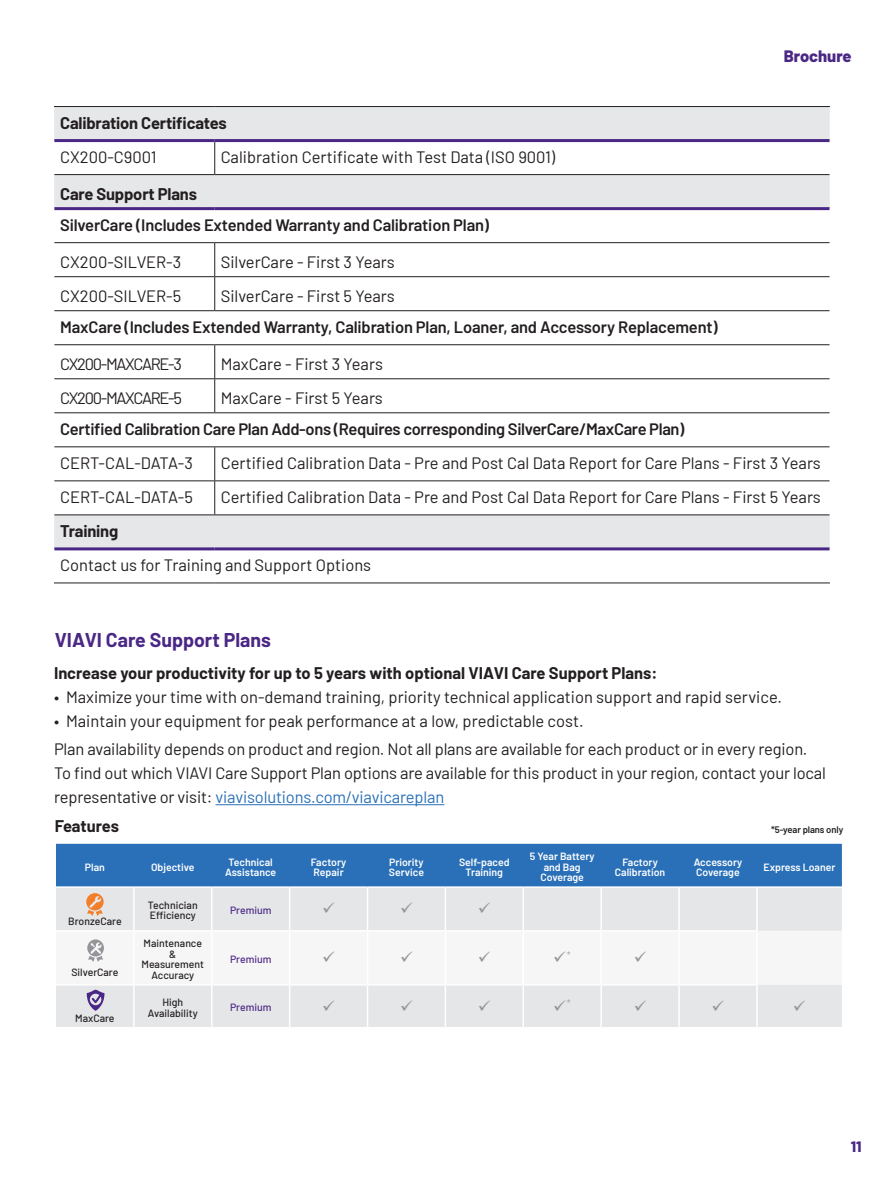
<style>
.page{position:relative;width:893px;height:1191px;background:#fff}
.page>*{position:absolute;margin:0;border:0;box-sizing:border-box;transform-origin:0 0}
.B-H1_Heading_Purple_13_16{font:700 19.5px "Barlow";color:#4a2785}
.P_Bulleted_10_16{font:16.5px/24px "Barlow";letter-spacing:-.01em;color:#231f20}
.Table_Body{font:16.5px "Barlow";color:#231f20}
.Tale_Header{font:600 16.5px "Barlow";letter-spacing:-.015em;color:#231f20}
.B-H2_Body_Subheading{font:700 16.5px "Barlow";color:#231f20}
.Tale_Header-2{font:700 16.5px "Barlow";letter-spacing:-.01em;color:#231f20}
.Table_Body-2{font:16.5px "Barlow";letter-spacing:-.08em;color:#231f20}
.Body_Copy{font:800 16.5px "Barlow";color:#4a2785}
.t1{font:800 15px "Barlow";color:#4a2785}
.t2{font:600 10.5px/10.5px "Barlow";color:#fff;text-align:center}
.t3{font:500 10.5px/10.5px "Barlow";color:#231f20;text-align:center}
.t4{font:500 10.5px "Barlow";color:#4a2785}
.t5{font:300 9.6px "Bernino Sans";color:#939598}
.Paragraph_10_16{font:600 9.45px "Barlow";letter-spacing:-.01em;color:#231f20}
.s1{color:#2a70b8}
</style>
<div class="page">
<svg style="left:54px;top:107px;width:776px;height:442px"></svg>
<hr style="left:54px;top:139px;width:161px;height:3px;background:#4a2785">
<hr style="left:215px;top:139px;width:614px;height:3px;background:#4a2785">
<hr style="left:54px;top:207px;width:161px;height:3px;background:#4a2785">
<hr style="left:215px;top:207px;width:614px;height:3px;background:#4a2785">
<hr style="left:54px;top:547px;width:161px;height:3px;background:#4a2785">
<hr style="left:215px;top:547px;width:614px;height:3px;background:#4a2785">
<hr style="left:214px;top:142px;width:1px;height:32px;background:#231f20">
<hr style="left:54px;top:174px;width:161px;height:1px;background:#231f20">
<hr style="left:215px;top:174px;width:614px;height:1px;background:#231f20">
<hr style="left:214px;top:243px;width:1px;height:33px;background:#231f20">
<hr style="left:214px;top:277px;width:1px;height:33px;background:#231f20">
<hr style="left:214px;top:345px;width:1px;height:33px;background:#231f20">
<hr style="left:54px;top:378px;width:161px;height:1px;background:#231f20">
<hr style="left:215px;top:378px;width:614px;height:1px;background:#231f20">
<hr style="left:214px;top:379px;width:1px;height:33px;background:#231f20">
<hr style="left:214px;top:447px;width:1px;height:33px;background:#231f20">
<hr style="left:54px;top:480px;width:161px;height:1px;background:#231f20">
<hr style="left:215px;top:480px;width:614px;height:1px;background:#231f20">
<hr style="left:214px;top:481px;width:1px;height:33px;background:#231f20">
<hr style="left:54px;top:514px;width:161px;height:1px;background:#231f20">
<hr style="left:215px;top:514px;width:614px;height:1px;background:#231f20">
<hr style="left:54px;top:106px;width:161px;height:1px;background:#231f20">
<hr style="left:215px;top:106px;width:615px;height:1px;background:#231f20">
<hr style="left:54px;top:242px;width:161px;height:1px;background:#231f20">
<hr style="left:215px;top:242px;width:614px;height:1px;background:#231f20">
<hr style="left:54px;top:276px;width:161px;height:1px;background:#231f20">
<hr style="left:215px;top:276px;width:614px;height:1px;background:#231f20">
<hr style="left:54px;top:310px;width:161px;height:1px;background:#231f20">
<hr style="left:215px;top:310px;width:614px;height:1px;background:#231f20">
<hr style="left:54px;top:344px;width:161px;height:1px;background:#231f20">
<hr style="left:215px;top:344px;width:614px;height:1px;background:#231f20">
<hr style="left:54px;top:412px;width:161px;height:1px;background:#231f20">
<hr style="left:215px;top:412px;width:614px;height:1px;background:#231f20">
<hr style="left:54px;top:446px;width:161px;height:1px;background:#231f20">
<hr style="left:215px;top:446px;width:614px;height:1px;background:#231f20">
<hr style="left:54px;top:582px;width:161px;height:1px;background:#231f20">
<hr style="left:215px;top:582px;width:615px;height:1px;background:#231f20">
<hr style="left:216px;top:804px;width:228px;height:1px;background:#2a70b8">
<div style="left:56px;top:843px;width:786px;height:43px;background:#2a70b8"></div>
<div style="left:56px;top:888px;width:786px;height:139px;background:#e5e6e8"></div>
<hr style="left:133px;top:888px;width:2px;height:42px;background:#fff">
<hr style="left:211px;top:888px;width:1px;height:42px;background:#fff">
<hr style="left:289px;top:888px;width:1px;height:42px;background:#fff">
<hr style="left:367px;top:888px;width:1px;height:42px;background:#fff">
<hr style="left:445px;top:888px;width:1px;height:42px;background:#fff">
<hr style="left:523px;top:888px;width:1px;height:42px;background:#fff">
<hr style="left:600px;top:888px;width:2px;height:42px;background:#fff">
<hr style="left:678px;top:888px;width:2px;height:42px;background:#fff">
<hr style="left:756px;top:888px;width:2px;height:42px;background:#fff">
<hr style="left:56px;top:930px;width:78px;height:1px;background:#fff">
<hr style="left:134px;top:930px;width:78px;height:1px;background:#fff">
<hr style="left:212px;top:930px;width:78px;height:1px;background:#fff">
<hr style="left:290px;top:930px;width:77px;height:1px;background:#fff">
<hr style="left:367px;top:930px;width:78px;height:1px;background:#fff">
<hr style="left:445px;top:930px;width:78px;height:1px;background:#fff">
<hr style="left:523px;top:930px;width:78px;height:1px;background:#fff">
<hr style="left:601px;top:930px;width:78px;height:1px;background:#fff">
<hr style="left:679px;top:930px;width:79px;height:1px;background:#fff">
<hr style="left:133px;top:985px;width:2px;height:42px;background:#fff">
<hr style="left:211px;top:985px;width:1px;height:42px;background:#fff">
<hr style="left:289px;top:985px;width:1px;height:42px;background:#fff">
<hr style="left:367px;top:985px;width:1px;height:42px;background:#fff">
<hr style="left:445px;top:985px;width:1px;height:42px;background:#fff">
<hr style="left:523px;top:985px;width:1px;height:42px;background:#fff">
<hr style="left:600px;top:985px;width:2px;height:42px;background:#fff">
<hr style="left:678px;top:985px;width:2px;height:42px;background:#fff">
<hr style="left:756px;top:985px;width:2px;height:42px;background:#fff">
<svg style="left:86px;top:893px;width:18px;height:23px"></svg>
<svg style="left:323px;top:902px;width:11px;height:11px"></svg>
<svg style="left:401px;top:902px;width:11px;height:11px"></svg>
<svg style="left:479px;top:902px;width:11px;height:11px"></svg>
<svg style="left:56px;top:931px;width:786px;height:79px"></svg>
<p class="Body_Copy" style="left:784px;top:44px;width:69px">Brochure</p>
<p class="Tale_Header-2" style="left:60px;top:111px;width:168px">Calibration Certificates</p>
<p class="Table_Body" style="left:60px;top:145px;width:98px">CX200-C9001</p>
<p class="Table_Body" style="left:221px;top:145px;width:336px">Calibration Certificate with Test Data (ISO 9001)</p>
<p class="Tale_Header-2" style="left:60px;top:182px;width:138px">Care Support Plans</p>
<p class="Tale_Header" style="left:60px;top:213px;width:430px">SilverCare (Includes Extended Warranty and Calibration Plan)</p>
<p class="Table_Body" style="left:60px;top:250px;width:123px">CX200-SILVER-3</p>
<p class="Table_Body" style="left:221px;top:250px;width:176px">SilverCare - First 3 Years</p>
<p class="Table_Body" style="left:60px;top:284px;width:123px">CX200-SILVER-5</p>
<p class="Table_Body" style="left:221px;top:284px;width:176px">SilverCare - First 5 Years</p>
<p class="Tale_Header" style="left:60px;top:315px;width:659px">MaxCare (Includes Extended Warranty, Calibration Plan, Loaner, and Accessory Replacement)</p>
<p class="Table_Body-2" style="left:60px;top:352px;width:123px">CX200-MAXCARE-3</p>
<p class="Table_Body" style="left:221px;top:352px;width:164px">MaxCare - First 3 Years</p>
<p class="Table_Body-2" style="left:60px;top:386px;width:123px">CX200-MAXCARE-5</p>
<p class="Table_Body" style="left:221px;top:386px;width:164px">MaxCare - First 5 Years</p>
<p class="Tale_Header" style="left:60px;top:417px;width:626px">Certified Calibration Care Plan Add-ons (Requires corresponding SilverCare/MaxCare Plan)</p>
<p class="Table_Body" style="left:60px;top:451px;width:134px">CERT-CAL-DATA-3</p>
<p class="Table_Body" style="left:221px;top:451px;width:602px">Certified Calibration Data - Pre and Post Cal Data Report for Care Plans - First 3 Years</p>
<p class="Table_Body" style="left:60px;top:485px;width:134px">CERT-CAL-DATA-5</p>
<p class="Table_Body" style="left:221px;top:485px;width:602px">Certified Calibration Data - Pre and Post Cal Data Report for Care Plans - First 5 Years</p>
<p class="Tale_Header-2" style="left:60px;top:519px;width:60px">Training</p>
<p class="Table_Body" style="left:60px;top:553px;width:312px">Contact us for Training and Support Options</p>
<p class="B-H1_Heading_Purple_13_16" style="left:55px;top:625px;width:218px">VIAVI Care Support Plans</p>
<p class="B-H2_Body_Subheading" style="left:54px;top:661px;width:605px">Increase your productivity for up to 5 years with optional VIAVI Care Support Plans:</p>
<p class="P_Bulleted_10_16" style="left:54px;top:684px;width:729px">• Maximize your time with on-demand training, priority technical application support and rapid service.</p>
<p class="P_Bulleted_10_16" style="left:54px;top:708px;width:531px">• Maintain your equipment for peak performance at a low, predictable cost.</p>
<p class="P_Bulleted_10_16" style="left:54px;top:736px;width:773px">Plan availability depends on product and region. Not all plans are available for each product or in every region.<br>To find out which VIAVI Care Support Plan options are available for this product in your region, contact your local representative or visit: <span class="s1">viavisolutions.com/viavicareplan</span></p>
<p class="B-H2_Body_Subheading" style="left:55px;top:813px;width:66px">Features</p>
<p class="Paragraph_10_16" style="left:771px;top:822px;width:74px">*5-year plans only</p>
<p class="t2" style="left:85px;top:861px;width:21px">Plan</p>
<p class="t2" style="left:151px;top:861px;width:45px">Objective</p>
<p class="t2" style="left:225px;top:855px;width:53px">Technical<br>Assistance</p>
<p class="t2" style="left:311px;top:855px;width:37px;text-align:left">Factory<br>Repair</p>
<p class="t2" style="left:389px;top:855px;width:37px;text-align:left">Priority<br>Service</p>
<p class="t2" style="left:459px;top:855px;width:52px">Self-paced<br>Training</p>
<p class="t2" style="left:530px;top:850px;width:66px">5 Year Battery and Bag<br>Coverage</p>
<p class="t2" style="left:615px;top:855px;width:52px">Factory<br>Calibration</p>
<p class="t2" style="left:694px;top:855px;width:50px;text-align:left">Accessory<br>Coverage</p>
<p class="t2" style="left:763px;top:861px;width:73px">Express Loaner</p>
<p class="t3" style="left:68px;top:915px;width:55px">BronzeCare</p>
<p class="t3" style="left:148px;top:899px;width:51px;text-align:left">Technician<br>Efficiency</p>
<p class="t4" style="left:230px;top:902px;width:43px">Premium</p>
<p class="t3" style="left:71px;top:966px;width:48px">SilverCare</p>
<p class="t3" style="left:75px;top:1011px;width:41px">MaxCare</p>
<p class="t3" style="left:142px;top:937px;width:64px">Maintenance &amp;<br>Measurement<br>Accuracy</p>
<p class="t4" style="left:230px;top:951px;width:43px">Premium</p>
<p class="t5" style="left:553px;top:949px;width:20px">✓*</p>
<p class="t3" style="left:148px;top:996px;width:51px">High<br>Availability</p>
<p class="t4" style="left:230px;top:1000px;width:43px">Premium</p>
<p class="t5" style="left:553px;top:997px;width:20px">✓*</p>
<p class="t1" style="left:851px;top:1135px;width:12px">11</p>
</div>
